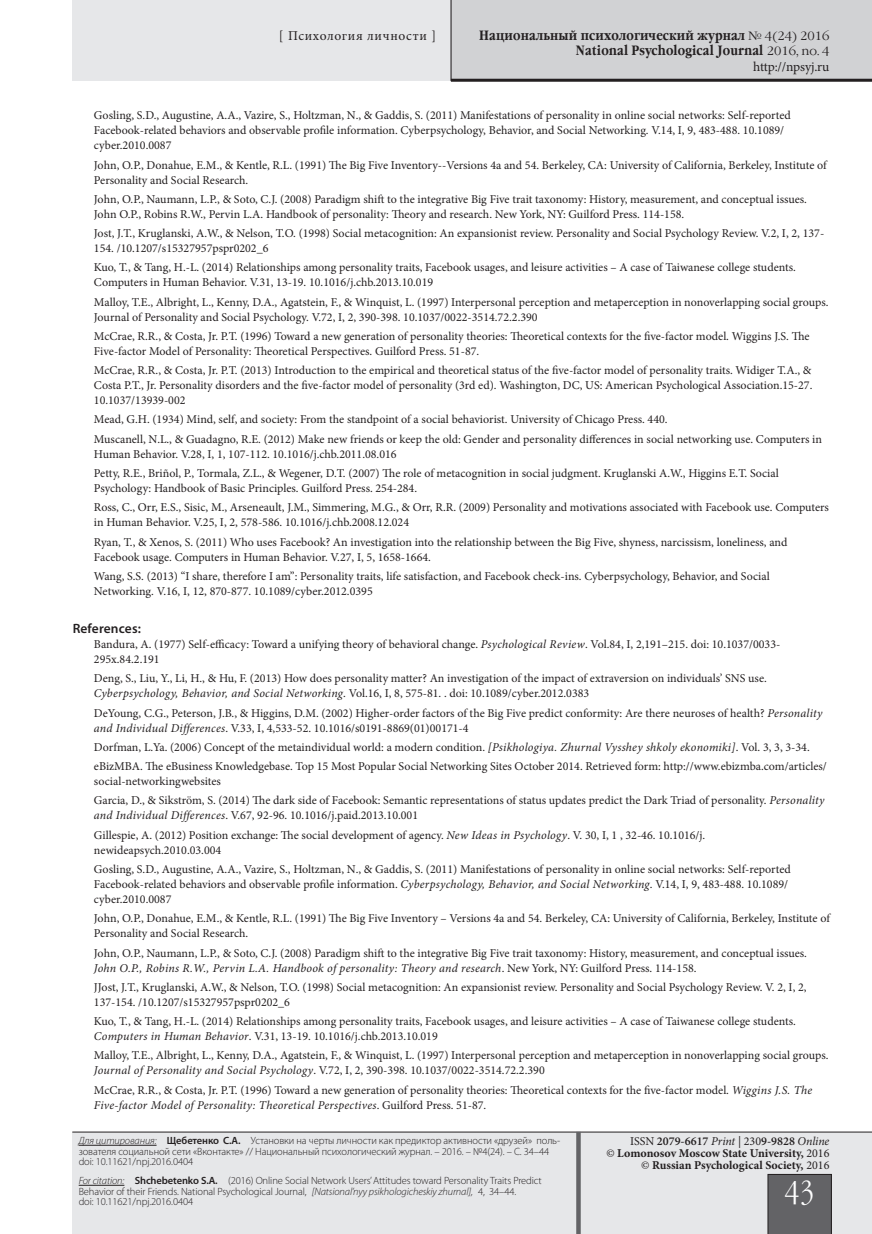
<style>
.page{position:relative;width:872px;height:1234px;background:#fff}
.page>*{position:absolute;margin:0;border:0;box-sizing:border-box;transform-origin:0 0}
.t1{font:30px "Garamond Narrow C";color:#fff}
.t2{font:700 13.5px/15px "Garamond Narrow C";letter-spacing:.01em;color:#231f20;text-align:right}
.t3{font:13.5px "Minion Pro";letter-spacing:.045em;color:#231f20}
.t4{font:13.5px "Minion Pro";letter-spacing:-.015em;color:#231f20}
.SubHeader___2nd_leve{font:600 13.5px "Myriad Pro";letter-spacing:.01em;color:#231f20}
.t5{font:12px/15px "Minion Pro";color:#231f20}
.t6{font:700 12px/12px "Minion Pro";color:#231f20;text-align:right}
.t7{font:300 10.5px/10.5px "Myriad Pro";letter-spacing:-.01em;color:#231f20}
.s1{font-family:"Garamond C";font-weight:400;font-size:12px}
.s2{font-style:italic}
.s3{font-weight:600}
.s4{font-weight:400}
.s5{font-weight:400;font-style:italic}
</style>
<div class="page">
<div style="left:72px;top:0;width:800px;height:81px;background:#e6e7e9"></div>
<div style="left:451px;top:0;width:421px;height:81px;background:#d1d2d4"></div>
<div style="left:72px;top:1132px;width:800px;height:101px;background:#e6e7e9"></div>
<hr style="left:72px;top:1131px;width:800px;height:1px;background:#231f20">
<div style="left:767px;top:1173px;width:64px;height:60px;background:#636366"></div>
<hr style="left:451px;top:79px;width:421px;height:3px;background:#231f20">
<div style="left:576px;top:1131px;width:5px;height:102px;background:#636366"></div>
<hr style="left:451px;top:0;width:1px;height:81px;background:#231f20">
<hr style="left:79px;top:1144px;width:78px;height:1px;background:#231f20">
<hr style="left:79px;top:1184px;width:45px;height:1px;background:#231f20">
<p class="t3" style="left:279px;top:26px;width:158px">[ Психология личности ]</p>
<p class="t2" style="left:479px;top:28px;width:352px">Национальный психологический журнал <span class="s1">№ 4(24) 2016<br></span>National Psychological Journal <span class="s1">2016, no. 4</span></p>
<p class="t4" style="left:753px;top:57px;width:78px">http://npsyj.ru</p>
<p class="t5" style="left:94px;top:108px;width:698px">Gosling, S.D., Augustine, A.A., Vazire, S., Holtzman, N., &amp; Gaddis, S. (2011) Manifestations of personality in online social networks: Self-reported<br>Facebook-related behaviors and observable profile information. Cyberpsychology, Behavior, and Social Networking. V.14, I, 9, 483-488. 10.1089/ cyber.2010.0087</p>
<p class="t5" style="left:94px;top:157px;width:734px">John, O.P., Donahue, E.M., &amp; Kentle, R.L. (1991) The Big Five Inventory--Versions 4a and 54. Berkeley, CA: University of California, Berkeley, Institute of<br>Personality and Social Research.</p>
<p class="t5" style="left:94px;top:191px;width:714px">John, O.P., Naumann, L.P., &amp; Soto, C.J. (2008) Paradigm shift to the integrative Big Five trait taxonomy: History, measurement, and conceptual issues.<br>John O.P., Robins R.W., Pervin L.A. Handbook of personality: Theory and research. New York, NY: Guilford Press. 114-158.</p>
<p class="t5" style="left:94px;top:226px;width:732px">Jost, J.T., Kruglanski, A.W., &amp; Nelson, T.O. (1998) Social metacognition: An expansionist review. Personality and Social Psychology Review. V.2, I, 2, 137-<br>154. /10.1207/s15327957pspr0202_6</p>
<p class="t5" style="left:94px;top:260px;width:703px">Kuo, T., &amp; Tang, H.-L. (2014) Relationships among personality traits, Facebook usages, and leisure activities – A case of Taiwanese college students.<br>Computers in Human Behavior. V.31, 13-19. 10.1016/j.chb.2013.10.019</p>
<p class="t5" style="left:94px;top:294px;width:736px">Malloy, T.E., Albright, L., Kenny, D.A., Agatstein, F., &amp; Winquist, L. (1997) Interpersonal perception and metaperception in nonoverlapping social groups.<br>Journal of Personality and Social Psychology. V.72, I, 2, 390-398. 10.1037/0022-3514.72.2.390</p>
<p class="t5" style="left:94px;top:328px;width:717px">McCrae, R.R., &amp; Costa, Jr. P.T. (1996) Toward a new generation of personality theories: Theoretical contexts for the five-factor model. Wiggins J.S. The<br>Five-factor Model of Personality: Theoretical Perspectives. Guilford Press. 51-87.</p>
<p class="t5" style="left:94px;top:363px;width:720px;text-align:justify">McCrae, R.R., &amp; Costa, Jr. P.T. (2013) Introduction to the empirical and theoretical status of the five-factor model of personality traits. Widiger T.A., &amp; Costa P.T., Jr. Personality disorders and the five-factor model of personality (3rd ed). Washington, DC, US: American Psychological Association.15-27.<br>10.1037/13939-002</p>
<p class="t5" style="left:94px;top:410px;width:729px;line-height:19.2px">Mead, G.H. (1934) Mind, self, and society: From the standpoint of a social behaviorist. University of Chicago Press. 440.<br>Muscanell, N.L., &amp; Guadagno, R.E. (2012) Make new friends or keep the old: Gender and personality differences in social networking use. Computers in</p>
<p class="t5" style="left:94px;top:444px;width:686px;line-height:19.2px">Human Behavior. V.28, I, 1, 107-112. 10.1016/j.chb.2011.08.016<br>Petty, R.E., Briñol, P., Tormala, Z.L., &amp; Wegener, D.T. (2007) The role of metacognition in social judgment. Kruglanski A.W., Higgins E.T. Social</p>
<p class="t5" style="left:94px;top:478px;width:736px;line-height:19.2px">Psychology: Handbook of Basic Principles. Guilford Press. 254-284.<br>Ross, C., Orr, E.S., Sisic, M., Arseneault, J.M., Simmering, M.G., &amp; Orr, R.R. (2009) Personality and motivations associated with Facebook use. Computers</p>
<p class="t5" style="left:94px;top:513px;width:695px;line-height:19.2px">in Human Behavior. V.25, I, 2, 578-586. 10.1016/j.chb.2008.12.024<br>Ryan, T., &amp; Xenos, S. (2011) Who uses Facebook? An investigation into the relationship between the Big Five, shyness, narcissism, loneliness, and</p>
<p class="t5" style="left:94px;top:547px;width:677px;line-height:19.2px">Facebook usage. Computers in Human Behavior. V.27, I, 5, 1658-1664.<br>Wang, S.S. (2013) “I share, therefore I am”: Personality traits, life satisfaction, and Facebook check-ins. Cyberpsychology, Behavior, and Social</p>
<p class="t5" style="left:94px;top:583px;width:280px">Networking. V.16, I, 12, 870-877. 10.1089/cyber.2012.0395</p>
<p class="SubHeader___2nd_leve" style="left:73px;top:619px;width:70px">References:</p>
<p class="t5" style="left:94px;top:636px;width:688px">Bandura, A. (1977) Self-efficacy: Toward a unifying theory of behavioral change. <span class="s2">Psychological Review</span>. Vol.84, I, 2,191–215. doi: 10.1037/0033-<br>295x.84.2.191</p>
<p class="t5" style="left:94px;top:671px;width:674px">Deng, S., Liu, Y., Li, H., &amp; Hu, F. (2013) How does personality matter? An investigation of the impact of extraversion on individuals’ SNS use.<br><span class="s2">Cyberpsychology, Behavior, and Social Networking</span>. Vol.16, I, 8, 575-81. . doi: 10.1089/cyber.2012.0383</p>
<p class="t5" style="left:94px;top:705px;width:730px">DeYoung, C.G., Peterson, J.B., &amp; Higgins, D.M. (2002) Higher-order factors of the Big Five predict conformity: Are there neuroses of health? <span class="s2">Personality and Individual Differences</span>. V.33, I, 4,533-52. 10.1016/s0191-8869(01)00171-4</p>
<p class="t5" style="left:94px;top:737px;width:734px;line-height:19.2px">Dorfman, L.Ya. (2006) Concept of the metaindividual world: a modern condition. <span class="s2">[Psikhologiya. Zhurnal Vysshey shkoly ekonomiki]</span>. Vol. 3, 3, 3-34. eBizMBA. The eBusiness Knowledgebase. Top 15 Most Popular Social Networking Sites October 2014. Retrieved form: http://www.ebizmba.com/articles/</p>
<p class="t5" style="left:94px;top:771px;width:732px;line-height:19.2px">social-networkingwebsites<br>Garcia, D., &amp; Sikström, S. (2014) The dark side of Facebook: Semantic representations of status updates predict the Dark Triad of personality. <span class="s2">Personality</span></p>
<p class="t5" style="left:94px;top:805px;width:613px;line-height:19.2px"><span class="s2">and Individual Differences</span>. V.67, 92-96. 10.1016/j.paid.2013.10.001<br>Gillespie, A. (2012) Position exchange: The social development of agency. <span class="s2">New Ideas in Psychology</span>. V. 30, I, 1 , 32-46. 10.1016/j.</p>
<p class="t5" style="left:94px;top:840px;width:698px;line-height:19.2px">newideapsych.2010.03.004<br>Gosling, S.D., Augustine, A.A., Vazire, S., Holtzman, N., &amp; Gaddis, S. (2011) Manifestations of personality in online social networks: Self-reported</p>
<p class="t5" style="left:94px;top:876px;width:696px">Facebook-related behaviors and observable profile information. <span class="s2">Cyberpsychology, Behavior, and Social Networking</span>. V.14, I, 9, 483-488. 10.1089/ cyber.2010.0087</p>
<p class="t5" style="left:94px;top:910px;width:737px">John, O.P., Donahue, E.M., &amp; Kentle, R.L. (1991) The Big Five Inventory – Versions 4a and 54. Berkeley, CA: University of California, Berkeley, Institute of<br>Personality and Social Research.</p>
<p class="t5" style="left:94px;top:945px;width:714px">John, O.P., Naumann, L.P., &amp; Soto, C.J. (2008) Paradigm shift to the integrative Big Five trait taxonomy: History, measurement, and conceptual issues.<br><span class="s2">John O.P., Robins R.W., Pervin L.A. Handbook of personality: Theory and research</span>. New York, NY: Guilford Press. 114-158.</p>
<p class="t5" style="left:94px;top:979px;width:714px">JJost, J.T., Kruglanski, A.W., &amp; Nelson, T.O. (1998) Social metacognition: An expansionist review. Personality and Social Psychology Review. V. 2, I, 2,<br>137-154. /10.1207/s15327957pspr0202_6</p>
<p class="t5" style="left:94px;top:1013px;width:703px">Kuo, T., &amp; Tang, H.-L. (2014) Relationships among personality traits, Facebook usages, and leisure activities – A case of Taiwanese college students.<br><span class="s2">Computers in Human Behavior</span>. V.31, 13-19. 10.1016/j.chb.2013.10.019</p>
<p class="t5" style="left:94px;top:1047px;width:736px">Malloy, T.E., Albright, L., Kenny, D.A., Agatstein, F., &amp; Winquist, L. (1997) Interpersonal perception and metaperception in nonoverlapping social groups.<br><span class="s2">Journal of Personality and Social Psychology</span>. V.72, I, 2, 390-398. 10.1037/0022-3514.72.2.390</p>
<p class="t5" style="left:94px;top:1082px;width:720px">McCrae, R.R., &amp; Costa, Jr. P.T. (1996) Toward a new generation of personality theories: Theoretical contexts for the five-factor model. <span class="s2">Wiggins J.S. The<br>Five-factor Model of Personality: Theoretical Perspectives</span>. Guilford Press. 51-87.</p>
<p class="t7" style="left:79px;top:1134px;width:483px"><span class="s2">Для цитирования:</span> <span class="s3">Щебетенко С.А.</span> Установки на черты личности как предиктор активности «друзей» поль&shy;зователя социальной сети «Вконтакте» // Национальный психологический журнал. – 2016. – №4(24). – С. 34–44 doi: 10.11621/npj.2016.0404</p>
<p class="t7" style="left:79px;top:1174px;width:465px"><span class="s2">For citation:</span> <span class="s3">Shchebetenko S.A.</span> (2016) Online Social Network Users’ Attitudes toward Personality Traits Predict<br>Behavior of their Friends. National Psychological Journal, <span class="s2">[Natsional’nyy psikhologicheskiy zhurnal],</span> 4, 34–44.<br>doi: 10.11621/npj.2016.0404</p>
<p class="t6" style="left:606px;top:1134px;width:225px"><span class="s4">ISSN</span> <span class="s3">2079-6617</span> <span class="s5">Print</span> <span class="s4">| 230</span><span class="s3">9-9828</span> <span class="s5">Online<br>©</span> Lomonosov Moscow State University, <span class="s4">2016 ©</span> Russian Psychological Society, <span class="s4">2016</span></p>
<h1 class="t1" style="left:785px;top:1175px;width:31px">43</h1>
</div>
